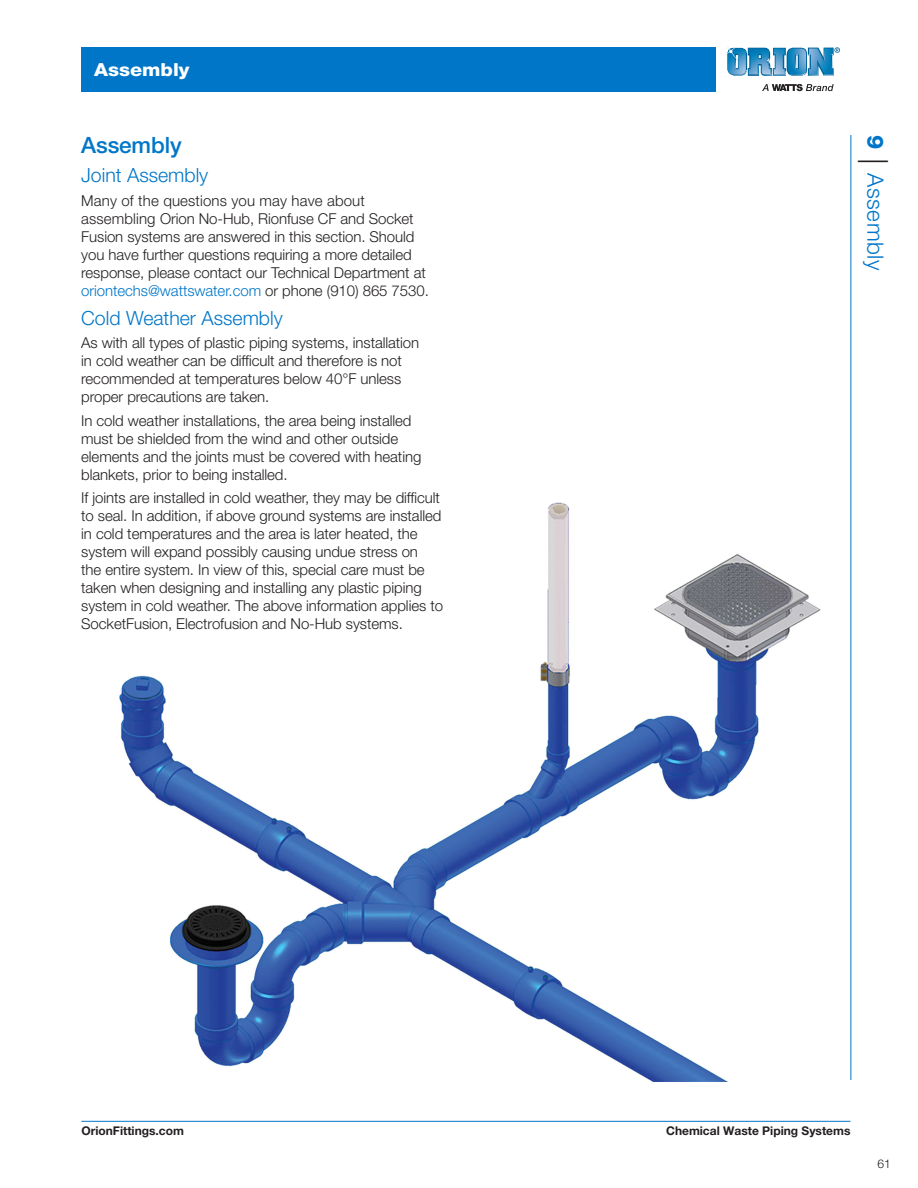
<style>
.page{position:relative;width:918px;height:1188px;background:#fff}
.page>*{position:absolute;margin:0;border:0;box-sizing:border-box;transform-origin:0 0}
.t1{font:300 22.5px "Helvetica Neue LT Std";letter-spacing:.025em;color:#0076c8}
.Heading{font:500 22.5px "Helvetica Neue LT Std";letter-spacing:-.005em;color:#0076c8}
.sub_head_1{font:300 19.5px "Helvetica Neue LT Std";color:#0076c8}
.t2{font:800 18px "Helvetica Neue LT Std";color:#fff;scale:1.1 1}
.body_copy{font:300 15px/18px "Helvetica Neue LT Std";letter-spacing:-.005em;color:#231f20}
.t3{font:700 12px "Helvetica Neue LT Std";color:#231f20}
.t4{font:300 12px "Helvetica Neue LT Std";color:#231f20}
.s1{color:#0076c8}
.s2{font-weight:800}
.s3{font-size:30px;color:#231f20}
</style>
<div class="page">
<hr style="left:850px;top:135px;width:1px;height:945px;background:#0076c8">
<hr style="left:81px;top:1121px;width:769px;height:1px;background:#0076c8">
<div style="left:81px;top:47px;width:635px;height:45px;background:#0076c8"></div>
<svg style="left:726px;top:47px;width:114px;height:29px;background:#60a5cc"></svg>
<svg style="left:762px;top:84px;width:72px;height:7px"></svg>
<img style="left:119px;top:502px;width:702px;height:579px">
<p class="t2" style="left:94px;top:59px;width:88px">Assembly</p>
<p class="Heading" style="left:81px;top:132px;width:102px">Assembly</p>
<p class="sub_head_1" style="left:81px;top:163px;width:129px">Joint Assembly</p>
<p class="body_copy" style="left:81px;top:191px;width:346px">Many of the questions you may have about assembling Orion No-Hub, Rionfuse CF and Socket Fusion systems are answered in this section. Should you have further questions requiring a more detailed response, please contact our Technical Department at <span class="s1">oriontechs@wattswater. com</span> or phone (910) 865 7530.</p>
<p class="sub_head_1" style="left:81px;top:306px;width:203px">Cold Weather Assembly</p>
<p class="body_copy" style="left:81px;top:333px;width:340px">As with all types of plastic piping systems, installation in cold weather can be difficult and therefore is not recommended at temperatures below 40°F unless proper precautions are taken.</p>
<p class="body_copy" style="left:81px;top:411px;width:342px">In cold weather installations, the area being installed must be shielded from the wind and other outside elements and the joints must be covered with heating blankets, prior to being installed.</p>
<p class="body_copy" style="left:81px;top:488px;width:363px">If joints are installed in cold weather, they may be difficult to seal. In addition, if above ground systems are installed in cold temperatures and the area is later heated, the system will expand possibly causing undue stress on<br>the entire system. In view of this, special care must be taken when designing and installing any plastic piping system in cold weather. The above information applies to SocketFusion, Electrofusion and No-Hub systems.</p>
<h1 class="t1" style="left:889px;top:135px;width:137px;rotate:90deg"><span class="s2">9</span> <span class="s3">|</span> Assembly</h1>
<p class="t3" style="left:81px;top:1123px;width:104px">OrionFittings.com</p>
<p class="t3" style="left:666px;top:1123px;width:186px">Chemical Waste Piping Systems</p>
<p class="t4" style="left:878px;top:1156px;width:15px">61</p>
</div>
